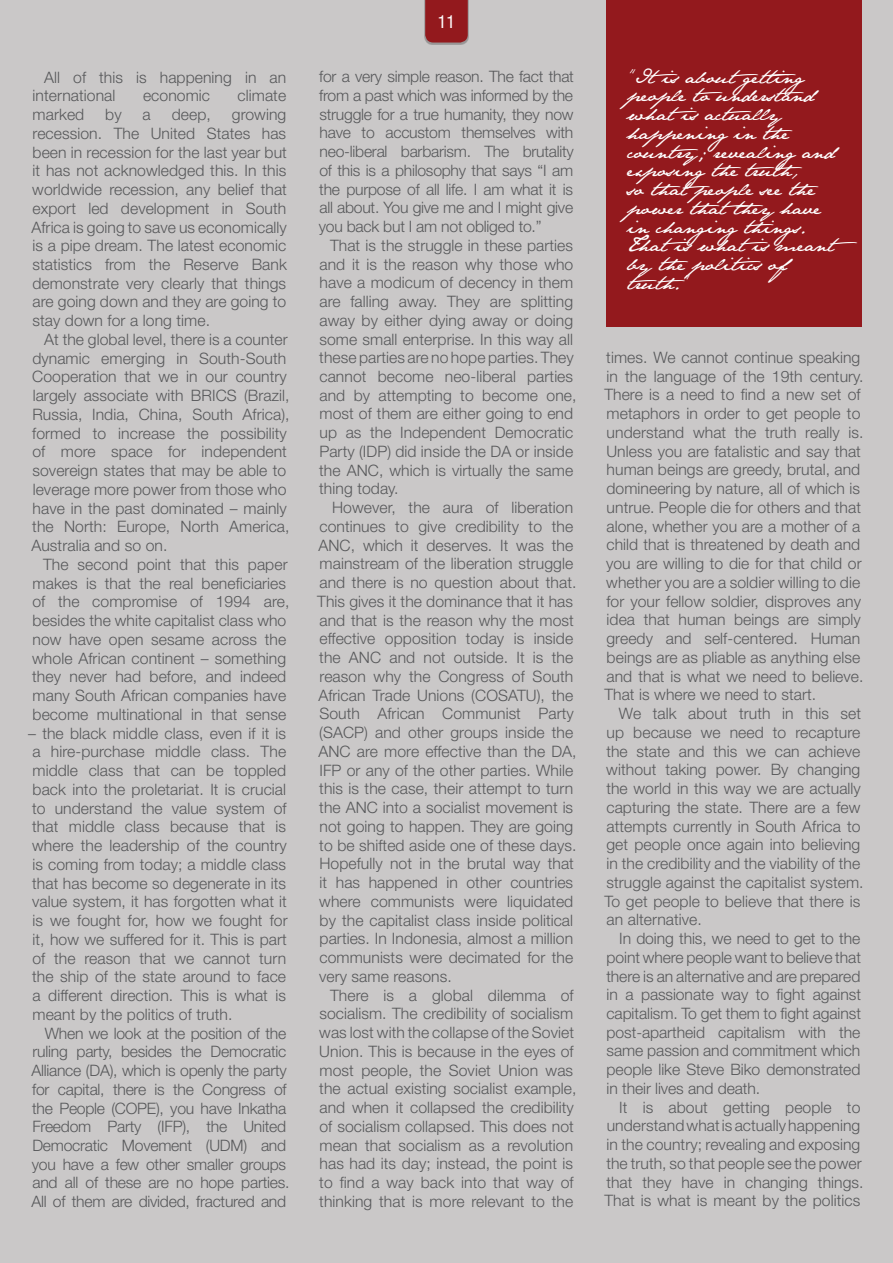
<style>
.page{position:relative;width:893px;height:1263px;background:#cac8c8}
.page>*{position:absolute;margin:0;border:0;box-sizing:border-box;transform-origin:0 0}
.t1{font:18.75px/18.8px "Jane Austen";letter-spacing:.005em;color:#fff}
.t2{font:condensed 18px "Helvetica Neue LT Std";color:#fff}
.t3{font:300 15.75px/18.8px "Helvetica Neue LT Std";letter-spacing:.005em;color:#57585a}
.t4{font:300 15.75px/18.8px "Helvetica Neue LT Std";letter-spacing:-.015em;color:#57585a}
</style>
<div class="page">
<div style="left:606px;top:0;width:255px;height:326px;background:#93191d"></div>
<div style="left:424px;top:0;width:45px;height:45px;background:#231f20;opacity:.3"></div>
<svg style="left:425px;top:0;width:43px;height:43px;background:#931d21"></svg>
<p class="t3" style="left:33px;top:67px;width:255px;text-indent:12px">All of this is happening in an international</p>
<p class="t3" style="left:143px;top:86px;width:69px">economic</p>
<p class="t3" style="left:238px;top:86px;width:50px">climate</p>
<p class="t3" style="left:31px;top:105px;width:257px;text-align:justify;text-indent:200px">growing recession. The United States has been in recession for the last year but it has not acknowledged this. In this worldwide recession, any belief that export led development in South Africa is going to save us economically is a pipe dream. The latest economic statistics from the Reserve Bank demonstrate very clearly that things are going down and they are going to stay down for a long time.</p>
<p class="t3" style="left:31px;top:330px;width:260px;text-indent:13px">At the global level, there is a counter dynamic emerging in South-South Cooperation that we in our country largely associate with BRICS (Brazil, Russia, India, China, South Africa), formed to increase the possibility of more space for independent sovereign states that may be able to leverage more power from those who have in the past dominated – mainly the North: Europe, North America, Australia and so on.</p>
<p class="t3" style="left:32px;top:555px;width:259px;text-align:center">The second point that this paper makes is that the real beneficiaries of the compromise of 1994 are, besides the white capitalist class who now have open sesame across the whole African continent – something they never had before, and indeed many South African companies have become multinational in that sense</p>
<p class="t3" style="left:28px;top:723px;width:261px;text-align:justify">– the black middle class, even if it is a hire-purchase middle class. The middle class that can be toppled back into the proletariat. It is crucial to understand the value system of that middle class because that is where the leadership of the country is coming from today; a middle class that has become so degenerate in its value system, it has forgotten what it is we fought for, how we fought for it, how we suffered for it. This is part of the reason that we cannot turn the ship of the state around to face a different direction. This is what is meant by the politics of truth.</p>
<p class="t4" style="left:31px;top:1023px;width:260px;text-indent:13px">When we look at the position of the ruling party, besides the Democratic Alliance (DA), which is openly the party for capital, there is the Congress of the People (COPE), you have Inkatha Freedom Party (IFP), the United Democratic Movement (UDM) and you have a few other smaller groups and all of these are no hope parties.<br>All of them are divided, fractured and</p>
<p class="t3" style="left:33px;top:105px;width:53px">marked</p>
<p class="t3" style="left:105px;top:105px;width:18px">by</p>
<p class="t3" style="left:143px;top:105px;width:10px">a</p>
<p class="t3" style="left:172px;top:105px;width:41px">deep,</p>
<p class="t2" style="left:438px;top:11px;width:19px">11</p>
<p class="t3" style="left:319px;top:67px;width:257px;text-align:justify">for a very simple reason. The fact that from a past which was informed by the struggle for a true humanity, they now have to accustom themselves with neo-liberal barbarism. The brutality of this is a philosophy that says “I am the purpose of all life. I am what it is all about. You give me and I might give you back but I am not obliged to.”</p>
<p class="t3" style="left:319px;top:235px;width:259px;text-indent:11px">That is the struggle in these parties and it is the reason why those who have a modicum of decency in them are falling away. They are splitting away by either dying away or doing some small enterprise. In this way all these parties are no hope parties. They cannot become neo-liberal parties and by attempting to become one, most of them are either going to end up as the Independent Democratic Party (IDP) did inside the DA or inside the ANC, which is virtually the same thing today.</p>
<p class="t3" style="left:317px;top:498px;width:261px;text-indent:15px">However, the aura of liberation continues to give credibility to the ANC, which it deserves. It was the mainstream of the liberation struggle and there is no question about that.<br>This gives it the dominance that it has and that is the reason why the most effective opposition today is inside the ANC and not outside. It is the reason why the Congress of South African Trade Unions (COSATU), the South African Communist Party (SACP) and other groups inside the ANC are more effective than the DA, IFP or any of the other parties. While this is the case, their attempt to turn the ANC into a socialist movement is not going to happen. They are going to be shifted aside one of these days.<br>Hopefully not in the brutal way that it has happened in other countries where communists were liquidated by the capitalist class inside political parties. In Indonesia, almost a million communists were decimated for the very same reasons.</p>
<p class="t3" style="left:319px;top:985px;width:259px;text-align:center">There is a global dilemma of socialism. The credibility of socialism was lost with the collapse of the Soviet Union. This is because in the eyes of most people, the Soviet Union was the actual existing socialist example, and when it collapsed the credibility of socialism collapsed. This does not mean that socialism as a revolution has had its day; instead, the point is to find a way back into that way of thinking that is more relevant to the</p>
<p class="t1" style="left:627px;top:67px;width:232px">“Itis aboutgetting people to understand whatis actually happeningin the country; revealingand exposingthe truth,<br>so thatpeople see the power thatthey have<br>in changingthings.<br>Thatis whatis meant by the politics of truth.”</p>
<p class="t3" style="left:604px;top:348px;width:261px">times. We cannot continue speaking in the language of the 19th century.<br>There is a need to find a new set of metaphors in order to get people to understand what the truth really is.<br>Unless you are fatalistic and say that human beings are greedy, brutal, and domineering by nature, all of which is untrue. People die for others and that alone, whether you are a mother of a child that is threatened by death and you are willing to die for that child or whether you are a soldier willing to die for your fellow soldier, disproves any idea that human beings are simply greedy and self-centered. Human beings are as pliable as anything else and that is what we need to believe.<br>That is where we need to start.</p>
<p class="t3" style="left:604px;top:704px;width:261px;text-indent:15px">We talk about truth in this set up because we need to recapture the state and this we can achieve without taking power. By changing the world in this way we are actually capturing the state. There are a few attempts currently in South Africa to get people once again into believing in the credibility and the viability of the struggle against the capitalist system.<br>To get people to believe that there is an alternative.</p>
<p class="t3" style="left:606px;top:929px;width:256px;text-align:justify;text-indent:13px">In doing this, we need to get to the point where people want to believe that there is an alternative and are prepared in a passionate way to fight against capitalism. To get them to fight against post-apartheid capitalism with the same passion and commitment which people like Steve Biko demonstrated in their lives and death.</p>
<p class="t3" style="left:604px;top:1097px;width:261px;text-indent:15px">It is about getting people to understand what is actually happening in the country; revealing and exposing the truth, so that people see the power that they have in changing things.<br>That is what is meant by the politics</p>
</div>
